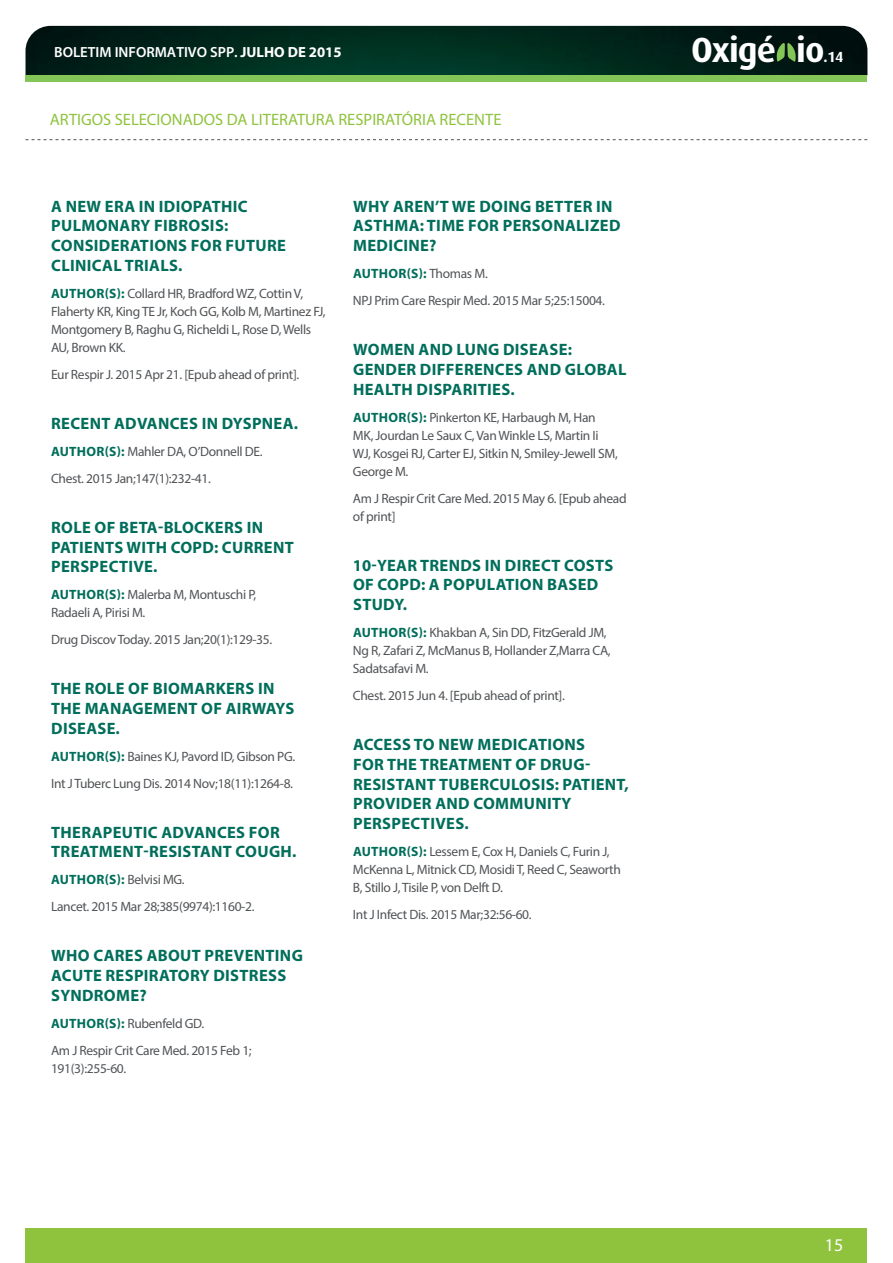
<style>
.page{position:relative;width:893px;height:1263px;background:#fff}
.page>*{position:absolute;margin:0;border:0;box-sizing:border-box;transform-origin:0 0}
.t1{font:700 34.95px "Dax";letter-spacing:-.025em;color:#fff}
.t2{font:18px "Myriad Pro";color:#fff}
.t3{font:700 16.5px/19.8px "Myriad Pro";letter-spacing:.02em;color:#006e5b}
.t4{font:16.5px "Myriad Pro";color:#8fc33e}
.t5{font:600 14.7px "Myriad Pro";color:#fff}
.t6{font:700 14.7px "Dax";color:#fff}
.t7{font:13.5px/18px "Myriad Pro";letter-spacing:-.025em;color:#505356}
.s1{font-weight:700}
.s2{font-weight:700;color:#006e5b}
</style>
<div class="page">
<img style="left:26px;top:26px;width:841px;height:49px">
<svg style="left:775px;top:42px;width:22px;height:20px"></svg>
<div style="left:26px;top:75px;width:841px;height:7px;background:#83c556"></div>
<div style="left:26px;top:1229px;width:841px;height:34px;background:#8fc33e"></div>
<svg style="left:26px;top:139px;width:841px;height:1px"></svg>
<p class="t5" style="left:54px;top:43px;width:289px">BOLETIM INFORMATIVO SPP. <span class="s1">JULHO DE 2015</span></p>
<h1 class="t1" style="left:691px;top:30px;width:135px">Oxigé io</h1>
<p class="t6" style="left:824px;top:48px;width:21px">.14</p>
<p class="t4" style="left:50px;top:109px;width:453px">ARTIGOS SELECIONADOS DA LITERATURA RESPIRATÓRIA RECENTE</p>
<p class="t3" style="left:51px;top:196px;width:236px">A NEW ERA IN IDIOPATHIC<br>PULMONARY FIBROSIS:<br>CONSIDERATIONS FOR FUTURE<br>CLINICAL TRIALS.</p>
<p class="t7" style="left:51px;top:284px;width:276px"><span class="s2">AUTHOR(S):</span> Collard HR, Bradford WZ, Cottin V, Flaherty KR, King TE Jr, Koch GG, Kolb M, Martinez FJ, Montgomery B, Raghu G, Richeldi L, Rose D, Wells AU, Brown KK.</p>
<p class="t7" style="left:51px;top:365px;width:250px">Eur Respir J. 2015 Apr 21. [Epub ahead of print].</p>
<p class="t3" style="left:51px;top:413px;width:248px">RECENT ADVANCES IN DYSPNEA.</p>
<p class="t7" style="left:51px;top:438px;width:213px;line-height:27px"><span class="s2">AUTHOR(S):</span> Mahler DA, O’Donnell DE.<br>Chest. 2015 Jan;147(1):232-41.</p>
<p class="t3" style="left:51px;top:517px;width:244px">ROLE OF BETA-BLOCKERS IN<br>PATIENTS WITH COPD: CURRENT<br>PERSPECTIVE.</p>
<p class="t7" style="left:51px;top:586px;width:207px"><span class="s2">AUTHOR(S):</span> Malerba M, Montuschi P,<br>Radaeli A, Pirisi M.</p>
<p class="t7" style="left:51px;top:631px;width:223px">Drug Discov Today. 2015 Jan;20(1):129-35.</p>
<p class="t3" style="left:51px;top:678px;width:245px">THE ROLE OF BIOMARKERS IN<br>THE MANAGEMENT OF AIRWAYS<br>DISEASE.</p>
<p class="t7" style="left:51px;top:742px;width:246px;line-height:27px"><span class="s2">AUTHOR(S):</span> Baines KJ, Pavord ID, Gibson PG.<br>Int J Tuberc Lung Dis. 2014 Nov;18(11):1264-8.</p>
<p class="t3" style="left:51px;top:821px;width:247px">THERAPEUTIC ADVANCES FOR<br>TREATMENT-RESISTANT COUGH.</p>
<p class="t7" style="left:51px;top:866px;width:205px;line-height:27px"><span class="s2">AUTHOR(S):</span> Belvisi MG.<br>Lancet. 2015 Mar 28;385(9974):1160-2.</p>
<p class="t3" style="left:51px;top:945px;width:253px">WHO CARES ABOUT PREVENTING<br>ACUTE RESPIRATORY DISTRESS<br>SYNDROME?</p>
<p class="t7" style="left:51px;top:1009px;width:202px;line-height:27px"><span class="s2">AUTHOR(S):</span> Rubenfeld GD.<br>Am J Respir Crit Care Med. 2015 Feb 1;</p>
<p class="t7" style="left:51px;top:1059px;width:77px">191(3):255-60.</p>
<p class="t3" style="left:353px;top:196px;width:269px">WHY AREN’T WE DOING BETTER IN<br>ASTHMA: TIME FOR PERSONALIZED<br>MEDICINE?</p>
<p class="t7" style="left:353px;top:260px;width:254px;line-height:27px"><span class="s2">AUTHOR(S):</span> Thomas M.<br>NPJ Prim Care Respir Med. 2015 Mar 5;25:15004.</p>
<p class="t3" style="left:353px;top:339px;width:275px">WOMEN AND LUNG DISEASE:<br>GENDER DIFFERENCES AND GLOBAL<br>HEALTH DISPARITIES.</p>
<p class="t7" style="left:353px;top:408px;width:266px"><span class="s2">AUTHOR(S):</span> Pinkerton KE, Harbaugh M, Han MK, Jourdan Le Saux C, Van Winkle LS, Martin Ii WJ, Kosgei RJ, Carter EJ, Sitkin N, Smiley-Jewell SM, George M.</p>
<p class="t7" style="left:353px;top:489px;width:275px">Am J Respir Crit Care Med. 2015 May 6. [Epub ahead of print]</p>
<p class="t3" style="left:353px;top:554px;width:262px">10-YEAR TRENDS IN DIRECT COSTS<br>OF COPD: A POPULATION BASED<br>STUDY.</p>
<p class="t7" style="left:353px;top:623px;width:259px"><span class="s2">AUTHOR(S):</span> Khakban A, Sin DD, FitzGerald JM,<br>Ng R, Zafari Z, McManus B, Hollander Z,Marra CA,<br>Sadatsafavi M.</p>
<p class="t7" style="left:353px;top:686px;width:213px">Chest. 2015 Jun 4. [Epub ahead of print].</p>
<p class="t3" style="left:353px;top:734px;width:277px">ACCESS TO NEW MEDICATIONS<br>FOR THE TREATMENT OF DRUG-<br>RESISTANT TUBERCULOSIS: PATIENT,<br>PROVIDER AND COMMUNITY<br>PERSPECTIVES.</p>
<p class="t7" style="left:353px;top:842px;width:269px"><span class="s2">AUTHOR(S):</span> Lessem E, Cox H, Daniels C, Furin J,<br>McKenna L, Mitnick CD, Mosidi T, Reed C, Seaworth<br>B, Stillo J, Tisile P, von Delft D.</p>
<p class="t7" style="left:353px;top:905px;width:180px">Int J Infect Dis. 2015 Mar;32:56-60.</p>
<h2 class="t2" style="left:825px;top:1234px;width:20px">15</h2>
</div>
